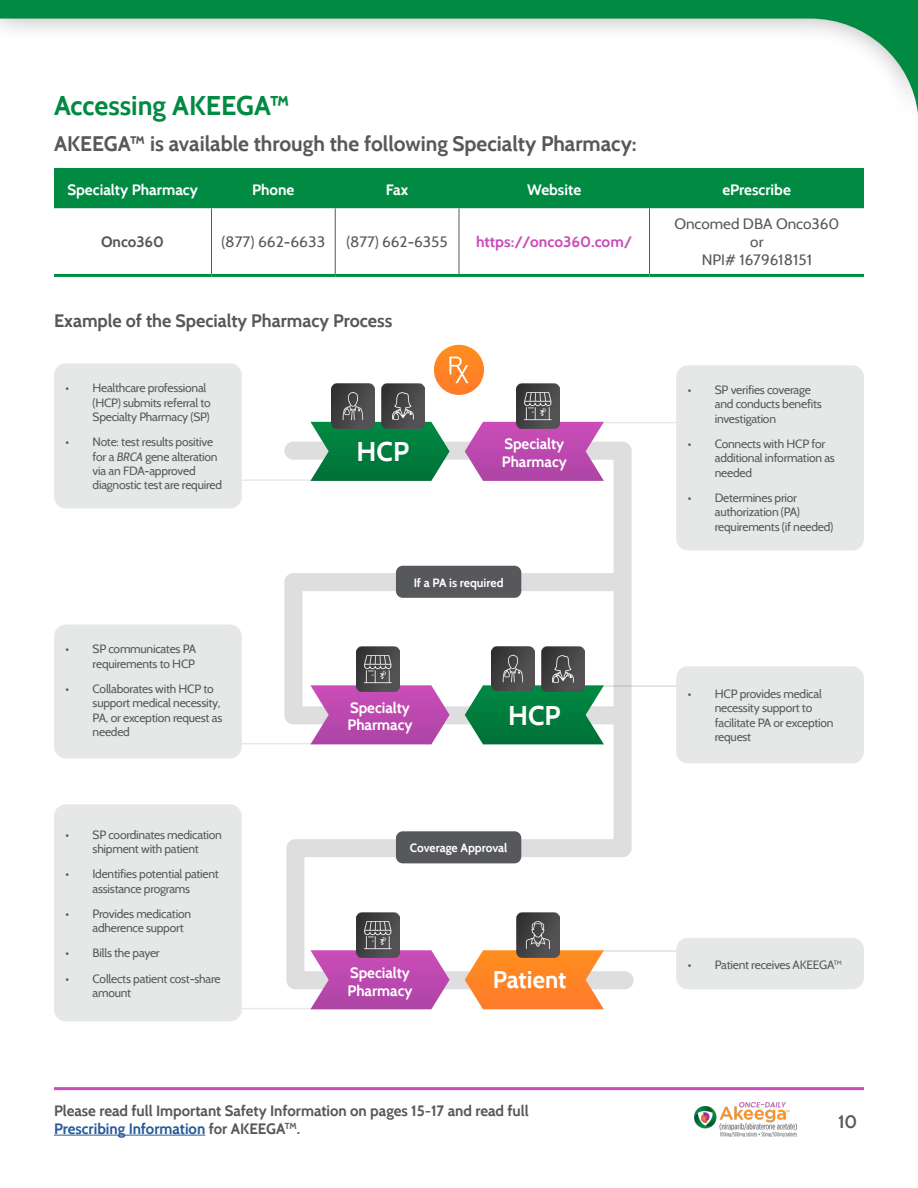
<style>
.page{position:relative;width:918px;height:1188px;background:#fff}
.page>*{position:absolute;margin:0;border:0;box-sizing:border-box;transform-origin:0 0}
.t1{font:700 27px "Cabin";color:#008a42}
.t2{font:700 27px "Cabin";color:#fff}
.t3{font:700 24px "Cabin";letter-spacing:-.005em;color:#fff}
.t4{font:700 21px "Cabin";color:#57585b}
.t5{font:700 18px "Cabin";color:#57585b}
.t6{font:600 18px "Cabin";color:#57585b}
.t7{font:700 15px/18px "Cabin";color:#57585b}
.t8{font:700 15px/18px "Cabin";color:#fff}
.t9{font:15px/18px "Cabin";color:#57585b;text-align:center}
.t10{font:700 15px "Cabin";color:#cb4db9;scale:1.04 1}
.t11{font:15px "Cabin";color:#57585b;scale:1.04 1}
.t12{font:12px/14.4px "Cabin";letter-spacing:-.02em;color:#57585b}
.t13{font:700 12px "Cabin";color:#fff}
.s1{font-style:italic}
.s2{color:#275b9b}
</style>
<div class="page">
<img style="left:695px;top:1102px;width:101px;height:35px">
<hr style="left:54px;top:1135px;width:151px;height:1px;background:#275b9b">
<hr style="left:54px;top:1087px;width:810px;height:3px;background:#cb4db9">
<svg style="left:0;top:0;width:918px;height:114px"></svg>
<hr style="left:242px;top:1008px;width:71px;height:1px;background:#e7e8e8">
<hr style="left:602px;top:685px;width:74px;height:2px;background:#57585b">
<hr style="left:602px;top:950px;width:74px;height:2px;background:#57585b">
<hr style="left:242px;top:479px;width:71px;height:2px;background:#e7e8e8">
<hr style="left:242px;top:743px;width:71px;height:1px;background:#e7e8e8">
<hr style="left:602px;top:422px;width:74px;height:1px;background:#e7e8e8">
<div style="left:54px;top:168px;width:810px;height:40px;background:#008a42"></div>
<svg style="left:54px;top:208px;width:810px;height:66px"></svg>
<hr style="left:54px;top:274px;width:158px;height:3px;background:#008a42">
<hr style="left:212px;top:274px;width:123px;height:3px;background:#008a42">
<hr style="left:335px;top:274px;width:124px;height:3px;background:#008a42">
<hr style="left:211px;top:208px;width:1px;height:66px;background:#57585b">
<hr style="left:335px;top:208px;width:1px;height:66px;background:#57585b">
<hr style="left:459px;top:208px;width:1px;height:66px;background:#57585b">
<hr style="left:649px;top:208px;width:1px;height:66px;background:#57585b">
<hr style="left:459px;top:274px;width:191px;height:3px;background:#008a42">
<hr style="left:650px;top:274px;width:214px;height:3px;background:#008a42">
<svg style="left:284px;top:442px;width:350px;height:547px"></svg>
<svg style="left:310px;top:422px;width:140px;height:59px;background:#248d57"></svg>
<svg style="left:465px;top:422px;width:139px;height:59px;background:#c25fb8"></svg>
<svg style="left:310px;top:685px;width:140px;height:59px;background:#c261b8"></svg>
<svg style="left:465px;top:685px;width:139px;height:59px;background:#228c56"></svg>
<svg style="left:310px;top:950px;width:140px;height:59px;background:#c361b8"></svg>
<svg style="left:465px;top:950px;width:139px;height:59px;background:#fd9341"></svg>
<div style="left:434px;top:345px;width:50px;height:50px;background:#ff8525;border-radius:25px"></div>
<svg style="left:449px;top:357px;width:20px;height:26px"></svg>
<div style="left:54px;top:363px;width:188px;height:146px;background:#e6e8e8;border-radius:12px"></div>
<div style="left:676px;top:365px;width:188px;height:186px;background:#e6e7e7;border-radius:12px"></div>
<div style="left:54px;top:625px;width:188px;height:133px;background:#e6e7e7;border-radius:12px"></div>
<div style="left:676px;top:666px;width:188px;height:97px;background:#e6e7e7;border-radius:12px"></div>
<div style="left:54px;top:804px;width:188px;height:217px;background:#e6e7e7;border-radius:12px"></div>
<div style="left:676px;top:938px;width:188px;height:51px;background:#e6e7e7;border-radius:12px"></div>
<div style="left:396px;top:831px;width:125px;height:32px;background:#57585b;border-radius:7px"></div>
<div style="left:396px;top:566px;width:125px;height:32px;background:#57585b;border-radius:7px"></div>
<img style="left:516px;top:913px;width:43px;height:45px">
<img style="left:516px;top:384px;width:43px;height:45px">
<img style="left:356px;top:647px;width:43px;height:44px">
<img style="left:356px;top:913px;width:43px;height:45px">
<img style="left:381px;top:384px;width:43px;height:45px">
<img style="left:331px;top:384px;width:44px;height:44px">
<img style="left:541px;top:647px;width:43px;height:44px">
<img style="left:491px;top:647px;width:43px;height:44px">
<h1 class="t1" style="left:54px;top:89px;width:237px">Accessing AKEEGA™</h1>
<h3 class="t4" style="left:54px;top:131px;width:584px">AKEEGA™ is available through the following Specialty Pharmacy:</h3>
<p class="t8" style="left:67px;top:181px;width:132px">Specialty Pharmacy</p>
<p class="t8" style="left:252px;top:181px;width:44px">Phone</p>
<p class="t8" style="left:386px;top:181px;width:24px">Fax</p>
<p class="t8" style="left:527px;top:181px;width:55px">Website</p>
<p class="t8" style="left:723px;top:181px;width:70px">ePrescribe</p>
<p class="t7" style="left:101px;top:233px;width:64px">Onco360</p>
<p class="t11" style="left:222px;top:232px;width:101px">(877) 662-6633</p>
<p class="t9" style="left:347px;top:233px;width:103px">(877) 662-6355</p>
<p class="t10" style="left:476px;top:233px;width:152px">https://onco360.com/</p>
<p class="t9" style="left:674px;top:215px;width:167px">Oncomed DBA Onco360 or<br>NPI# 1679618151</p>
<h3 class="t5" style="left:54px;top:310px;width:340px">Example of the Specialty Pharmacy Process</h3>
<p class="t12" style="left:93px;top:381px;width:120px;text-indent:-27px">• Healthcare professional (HCP) submits referral to<br>Specialty Pharmacy (SP)</p>
<p class="t12" style="left:93px;top:435px;width:131px;text-indent:-27px">• Note: test results positive for a <span class="s1">BRCA</span> gene alteration via an FDA-approved diagnostic test are required</p>
<h1 class="t2" style="left:357px;top:435px;width:54px">HCP</h1>
<p class="t8" style="left:502px;top:435px;width:66px">Specialty<br>Pharmacy</p>
<p class="t13" style="left:414px;top:575px;width:91px">If a PA is required</p>
<p class="t12" style="left:715px;top:383px;width:108px;text-indent:-27px">• SP verifies coverage and conducts benefits investigation</p>
<p class="t12" style="left:715px;top:437px;width:122px;text-indent:-27px">• Connects with HCP for additional information as needed</p>
<p class="t12" style="left:715px;top:491px;width:120px;text-indent:-27px">• Determines prior authorization (PA) requirements (if needed)</p>
<p class="t12" style="left:66px;top:642px;width:132px;text-align:right">• SP communicates PA requirements to HCP</p>
<p class="t12" style="left:93px;top:681px;width:131px;text-indent:-27px">• Collaborates with HCP to support medical necessity,<br>PA, or exception request as needed</p>
<p class="t12" style="left:715px;top:686px;width:120px;text-indent:-27px">• HCP provides medical necessity support to facilitate PA or exception request</p>
<p class="t8" style="left:348px;top:700px;width:66px;line-height:16.5px">Specialty<br>Pharmacy</p>
<h1 class="t2" style="left:508px;top:699px;width:54px">HCP</h1>
<p class="t12" style="left:66px;top:827px;width:158px;text-align:center">• SP coordinates medication shipment with patient</p>
<p class="t12" style="left:66px;top:867px;width:155px;text-align:center">• Identifies potential patient assistance programs</p>
<p class="t12" style="left:93px;top:906px;width:100px;text-indent:-27px">• Provides medication adherence support</p>
<p class="t12" style="left:66px;top:946px;width:96px">• Bills the payer</p>
<p class="t12" style="left:93px;top:971px;width:130px;text-indent:-27px">• Collects patient cost-share amount</p>
<p class="t13" style="left:410px;top:840px;width:99px">Coverage Approval</p>
<p class="t8" style="left:348px;top:964px;width:66px">Specialty<br>Pharmacy</p>
<h2 class="t3" style="left:493px;top:965px;width:75px">Patient</h2>
<p class="t12" style="left:688px;top:957px;width:156px">• Patient receives AKEEGA™</p>
<p class="t7" style="left:54px;top:1102px;width:476px">Please read full Important Safety Information on pages 15-17 and read full<br><span class="s2">Prescribing Information</span> for AKEEGA<sup>TM</sup>.</p>
<h3 class="t6" style="left:838px;top:1110px;width:21px">10</h3>
</div>
